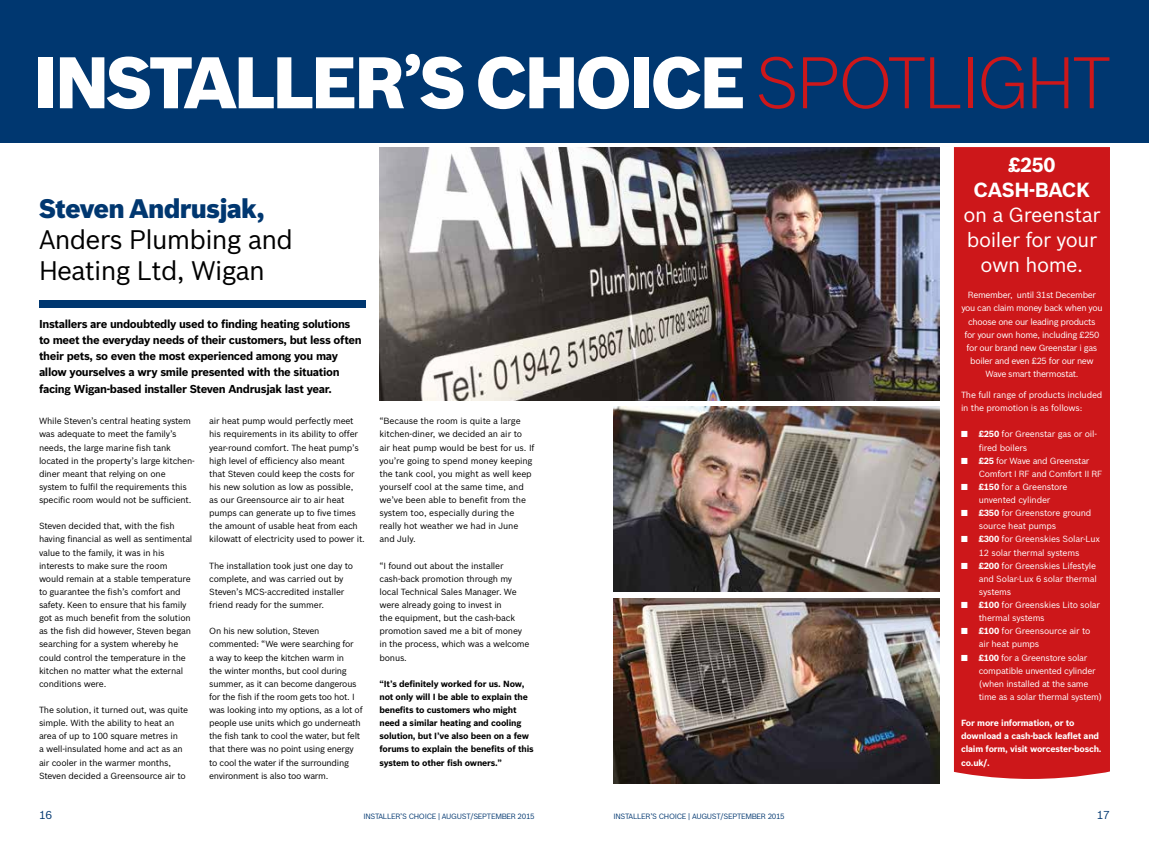
<style>
.page{position:relative;width:1149px;height:847px;background:#fff}
.page>*{position:absolute;margin:0;border:0;box-sizing:border-box;transform-origin:0 0}
.t1{font:900 71.25px "Bosch Sans";color:#fff}
.t2{font:26.25px/31.2px "Bosch Sans";letter-spacing:-.03em;color:#000}
.t3{font:900 26.25px "Bosch Sans";letter-spacing:-.03em;color:#003770}
.t4{font:20px/25px "Bosch Sans";letter-spacing:-.02em;color:#fff;text-align:center}
.t5{font:700 20px/25px "Bosch Sans";letter-spacing:-.02em;color:#fff;text-align:center}
.t6{font:700 11.25px/16.2px "Bosch Sans";letter-spacing:-.03em;color:#000}
.t7{font:11.25px "Bosch Sans";color:#003770}
.t8{font:8.75px/13.1px "Bosch Sans";letter-spacing:-.02em;color:#000}
.t9{font:8.75px/13.1px "Bosch Sans";letter-spacing:-.03em;color:#fff}
.t10{font:700 8.75px/13.1px "Bosch Sans";letter-spacing:-.02em;color:#000}
.t11{font:700 8.75px/13.1px "Bosch Sans";letter-spacing:-.02em;color:#fff}
.t12{font:7.5px "Bosch Sans";letter-spacing:-.04em;color:#003770}
.s1{font-weight:300;color:#cd171a}
.s2{font-weight:700}
</style>
<div class="page">
<svg style="left:953px;top:147px;width:156px;height:632px;background:#d0282b"></svg>
<div style="left:0;top:0;width:1148px;height:143px;background:#003770"></div>
<div style="left:39px;top:300px;width:326px;height:8px;background:#003770"></div>
<img style="left:379px;top:147px;width:560px;height:253px">
<img style="left:613px;top:407px;width:326px;height:185px">
<img style="left:613px;top:598px;width:326px;height:185px">
<h1 class="t1" style="left:32px;top:39px;width:195px">Installe</h1>
<h1 class="t1" style="left:354px;top:39px;width:759px">r’s Choice <span class="s1">SPOTLIGHT</span></h1>
<h2 class="t3" style="left:39px;top:192px;width:227px">Steven Andrusjak,</h2>
<h2 class="t2" style="left:39px;top:223px;width:255px">Anders Plumbing and<br>Heating Ltd, Wigan</h2>
<p class="t6" style="left:39px;top:315px;width:324px">Installers are undoubtedly used to finding heating solutions to meet the everyday needs of their customers, but less often their pets, so even the most experienced among you may allow yourselves a wry smile presented with the situation facing Wigan-based installer Steven Andrusjak last year.</p>
<p class="t8" style="left:39px;top:414px;width:157px">While Steven’s central heating system was adequate to meet the family’s needs, the large marine fish tank located in the property’s large kitchen&shy;diner meant that relying on one system to fulfil the requirements this specific room would not be sufficient.</p>
<p class="t8" style="left:39px;top:519px;width:155px">Steven decided that, with the fish having financial as well as sentimental value to the family, it was in his interests to make sure the room would remain at a stable temperature to guarantee the fish’s comfort and safety. Keen to ensure that his family got as much benefit from the solution as the fish did however, Steven began searching for a system whereby he could control the temperature in the kitchen no matter what the external conditions were.</p>
<p class="t8" style="left:39px;top:703px;width:150px">The solution, it turned out, was quite simple. With the ability to heat an area of up to 100 square metres in<br>a well-insulated home and act as an air cooler in the warmer months, Steven decided a Greensource air to</p>
<p class="t8" style="left:209px;top:414px;width:157px">air heat pump would perfectly meet his requirements in its ability to offer year-round comfort. The heat pump’s high level of efficiency also meant<br>that Steven could keep the costs for his new solution as low as possible,<br>as our Greensource air to air heat pumps can generate up to five times the amount of usable heat from each kilowatt of electricity used to power it.</p>
<p class="t8" style="left:209px;top:559px;width:145px">The installation took just one day to complete, and was carried out by Steven’s MCS-accredited installer friend ready for the summer.</p>
<p class="t8" style="left:209px;top:624px;width:155px">On his new solution, Steven commented: “We were searching for<br>a way to keep the kitchen warm in<br>the winter months, but cool during summer, as it can become dangerous for the fish if the room gets too hot. I was looking into my options, as a lot of people use units which go underneath the fish tank to cool the water, but felt that there was no point using energy to cool the water if the surrounding environment is also too warm.</p>
<p class="t8" style="left:379px;top:414px;width:157px">“Because the room is quite a large kitchen-diner, we decided an air to air heat pump would be best for us. If you’re going to spend money keeping the tank cool, you might as well keep yourself cool at the same time, and we’ve been able to benefit from the system too, especially during the really hot weather we had in June and July.</p>
<p class="t8" style="left:379px;top:559px;width:152px">“I found out about the installer cash-back promotion through my local Technical Sales Manager. We were already going to invest in<br>the equipment, but the cash-back promotion saved me a bit of money in the process, which was a welcome bonus.</p>
<p class="t10" style="left:379px;top:677px;width:156px">“It’s definitely worked for us. Now, not only will I be able to explain the benefits to customers who might need a similar heating and cooling solution, but I’ve also been on a few forums to explain the benefits of this system to other fish owners.”</p>
<h3 class="t5" style="left:973px;top:152px;width:118px">£250<br>CASH-BACK</h3>
<h3 class="t4" style="left:963px;top:202px;width:138px">on a Greenstar boiler for your own home.</h3>
<p class="t9" style="left:961px;top:288px;width:143px;text-align:center">Remember, until 31st December you can claim money back when you choose one our leading products<br>for your own home, including £250 for our brand new Greenstar i gas boiler and even £25 for our new<br>Wave smart thermostat.</p>
<p class="t9" style="left:960px;top:388px;width:143px">The full range of products included in the promotion is as follows:</p>
<p class="t9" style="left:978px;top:427px;width:120px;text-indent:-18px">■ <span class="s2">£250</span> for Greenstar gas or oil&shy;fired boilers</p>
<p class="t9" style="left:978px;top:454px;width:125px;text-indent:-18px">■ <span class="s2">£25</span> for Wave and Greenstar<br>Comfort I RF and Comfort II RF</p>
<p class="t9" style="left:960px;top:480px;width:108px;text-align:center">■ <span class="s2">£150</span> for a Greenstore unvented cylinder</p>
<p class="t9" style="left:978px;top:506px;width:114px;text-indent:-18px">■ <span class="s2">£350</span> for Greenstore ground source heat pumps</p>
<p class="t9" style="left:960px;top:532px;width:140px;text-align:center">■ <span class="s2">£300</span> for Greenskies Solar-Lux<br>12 solar thermal systems</p>
<p class="t9" style="left:978px;top:559px;width:119px;text-align:justify;text-indent:-18px">■ <span class="s2">£200</span> for Greenskies Lifestyle and Solar-Lux 6 solar thermal systems</p>
<p class="t9" style="left:978px;top:598px;width:123px;text-indent:-18px">■ <span class="s2">£100</span> for Greenskies Lito solar thermal systems</p>
<p class="t9" style="left:978px;top:624px;width:113px;text-indent:-18px">■ <span class="s2">£100</span> for Greensource air to air heat pumps</p>
<p class="t9" style="left:978px;top:651px;width:125px;text-indent:-18px">■ <span class="s2">£100</span> for a Greenstore solar compatible unvented cylinder (when installed at the same time as a solar thermal system)</p>
<p class="t11" style="left:960px;top:716px;width:142px">For more information, or to download a cash-back leaflet and claim form, visit worcester-bosch. co.uk/.</p>
<p class="t7" style="left:39px;top:807px;width:15px">16</p>
<p class="t12" style="left:363px;top:811px;width:173px">INSTALLER’S CHOICE | AUGUST/SEPTEMBER 2015</p>
<p class="t12" style="left:613px;top:811px;width:173px">INSTALLER’S CHOICE | AUGUST/SEPTEMBER 2015</p>
<p class="t7" style="left:1096px;top:807px;width:15px">17</p>
</div>
